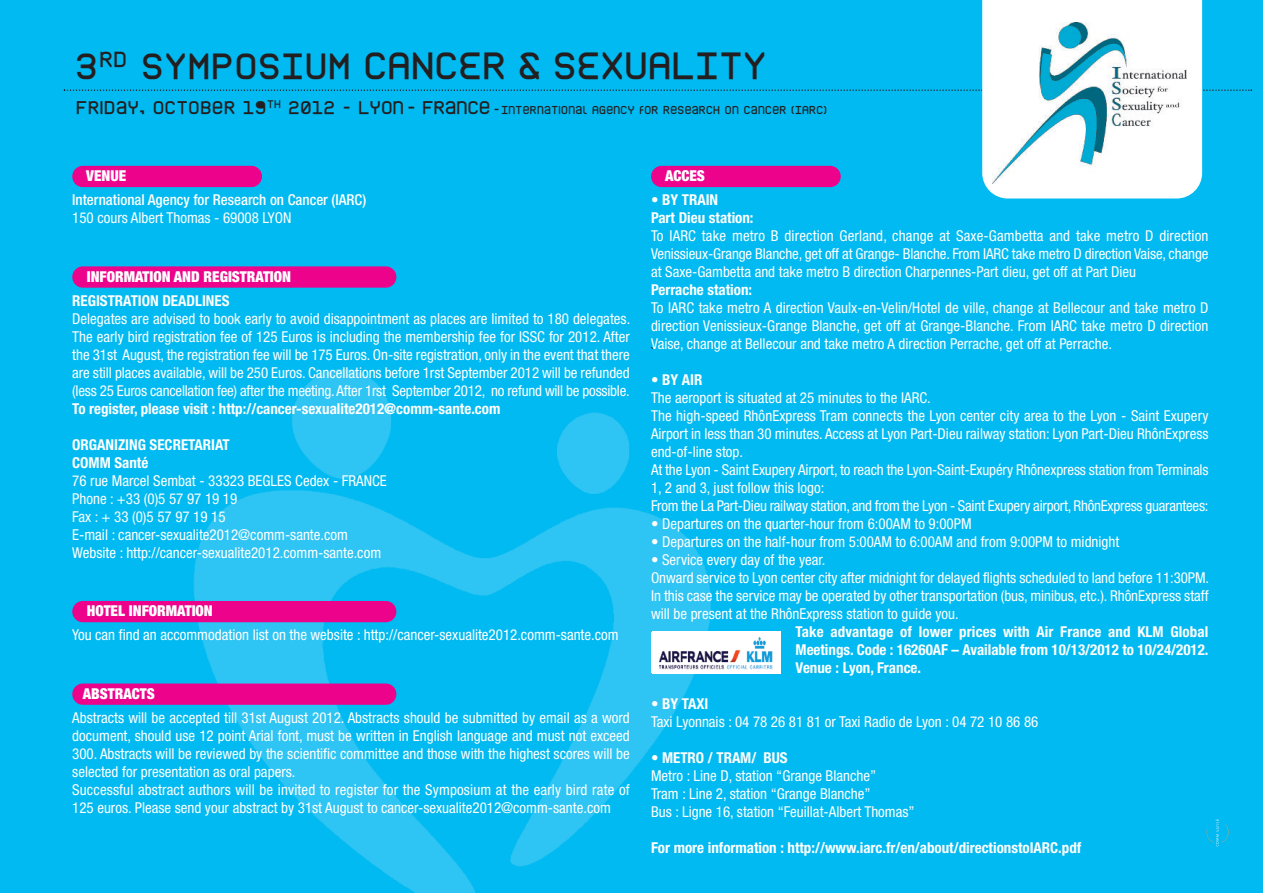
<style>
.page{position:relative;width:1263px;height:893px;background:#00baf1}
.page>*{position:absolute;margin:0;border:0;box-sizing:border-box;transform-origin:0 0}
.t1{font:37.5px "Close Call PM";letter-spacing:-.015em;color:#231f20}
.t2{font:condensed 15px/18px "Helvetica Neue";color:#fff}
.t3{font:700 condensed 15px/18px "Helvetica Neue";color:#fff}
.t4{font:900 condensed 15px "Helvetica Neue";color:#fff}
.t5{font:500 condensed 15px "Helvetica Neue";color:#fff}
.t6{font:300 condensed 15px "Helvetica Neue";color:#231f20}
.t7{font:11.4px "Close Call PM";color:#231f20}
.s1{font-size:36px}
.s2{font-size:18.15px}
.s3{font-size:12.9px}
</style>
<div class="page">
<img style="left:115px;top:275px;width:596px;height:618px">
<svg style="left:64px;top:0;width:1188px;height:198px"></svg>
<img style="left:992px;top:22px;width:194px;height:161px">
<div style="left:651px;top:166px;width:190px;height:21px;background:#ed028c;border-radius:11px"></div>
<div style="left:72px;top:266px;width:324px;height:22px;background:#ed028c;border-radius:11px"></div>
<div style="left:72px;top:166px;width:190px;height:21px;background:#ed028c;border-radius:11px"></div>
<div style="left:72px;top:601px;width:324px;height:21px;background:#ed028c;border-radius:11px"></div>
<div style="left:72px;top:683px;width:324px;height:22px;background:#ed028c;border-radius:11px"></div>
<div style="left:652px;top:631px;width:129px;height:43px;background:#fff"></div>
<img style="left:659px;top:636px;width:114px;height:34px">
<svg style="left:1206px;top:819px;width:22px;height:27px"></svg>
<h1 class="t1" style="left:77px;top:44px;width:694px"><span class="s1">3</span><sup>RD</sup> <span class="s1">SYMPOSIUM</span> CANCER &amp; SEXUALITY</h1>
<p class="t7" style="left:77px;top:103px;width:752px"><span class="s2">FRIDAY, OCTOBER 19</span><sup>TH</sup> <span class="s2">2012 - LYON - FRANCE</span> <span class="s3">-</span>INTERNATIONAL AGENCY FOR RESEARCH ON CANCER (IARC)</p>
<p class="t4" style="left:86px;top:170px;width:41px">VENUE</p>
<p class="t5" style="left:72px;top:194px;width:296px">International Agency for Research on Cancer (IARC)</p>
<p class="t2" style="left:72px;top:210px;width:221px">150 cours Albert Thomas - 69008 LYON</p>
<p class="t4" style="left:87px;top:271px;width:206px">INFORMATION AND REGISTRATION</p>
<p class="t3" style="left:72px;top:293px;width:159px">REGISTRATION DEADLINES</p>
<p class="t2" style="left:72px;top:311px;width:559px;text-align:justify">Delegates are advised to book early to avoid disappointment as places are limited to 180 delegates.<br>The early bird registration fee of 125 Euros is including the membership fee for ISSC for 2012. After the 31st August, the registration fee will be 175 Euros. On-site registration, only in the event that there are still places available, will be 250 Euros. Cancellations before 1rst September 2012 will be refunded (less 25 Euros cancellation fee) after the meeting. After 1rst September 2012, no refund will be possible.</p>
<p class="t3" style="left:72px;top:401px;width:430px">To register, please visit : http://cancer-sexualite2012@comm-sante.com</p>
<p class="t3" style="left:72px;top:437px;width:159px">ORGANIZING SECRETARIAT<br>COMM Santé</p>
<p class="t2" style="left:72px;top:473px;width:316px">76 rue Marcel Sembat - 33323 BEGLES Cedex - FRANCE Phone : +33 (0)5 57 97 19 19<br>Fax : + 33 (0)5 57 97 19 15<br>E-mail : cancer-sexualite2012@comm-sante.com Website : http://cancer-sexualite2012.comm-sante.com</p>
<p class="t4" style="left:87px;top:605px;width:127px">HOTEL INFORMATION</p>
<p class="t2" style="left:72px;top:627px;width:548px">You can find an accommodation list on the website : http://cancer-sexualite2012.comm-sante.com</p>
<p class="t4" style="left:83px;top:688px;width:73px">ABSTRACTS</p>
<p class="t2" style="left:72px;top:710px;width:559px">Abstracts will be accepted till 31st August 2012. Abstracts should be submitted by email as a word document, should use 12 point Arial font, must be written in English language and must not exceed 300. Abstracts will be reviewed by the scientific committee and those with the highest scores will be selected for presentation as oral papers.<br>Successful abstract authors will be invited to register for the Symposium at the early bird rate of 125 euros. Please send your abstract by 31st August to cancer-sexualite2012@comm-sante.com</p>
<p class="t4" style="left:665px;top:170px;width:41px">ACCES</p>
<p class="t3" style="left:651px;top:192px;width:104px">• BY TRAIN<br>Part Dieu station:</p>
<p class="t2" style="left:651px;top:228px;width:559px;text-align:justify">To IARC take metro B direction Gerland, change at Saxe-Gambetta and take metro D direction Venissieux-Grange Blanche, get off at Grange- Blanche. From IARC take metro D direction Vaise, change at Saxe-Gambetta and take metro B direction Charpennes-Part dieu, get off at Part Dieu</p>
<p class="t3" style="left:651px;top:282px;width:103px">Perrache station:</p>
<p class="t2" style="left:651px;top:300px;width:559px;text-align:justify">To IARC take metro A direction Vaulx-en-Velin/Hotel de ville, change at Bellecour and take metro D direction Venissieux-Grange Blanche, get off at Grange-Blanche. From IARC take metro D direction Vaise, change at Bellecour and take metro A direction Perrache, get off at Perrache.</p>
<p class="t6" style="left:651px;top:347px;width:4px">`</p>
<p class="t3" style="left:651px;top:372px;width:53px">• BY AIR</p>
<p class="t2" style="left:651px;top:390px;width:559px">The aeroport is situated at 25 minutes to the IARC.<br>The high-speed RhônExpress Tram connects the Lyon center city area to the Lyon - Saint Exupery Airport in less than 30 minutes. Access at Lyon Part-Dieu railway station: Lyon Part-Dieu RhônExpress end-of-line stop.<br>At the Lyon - Saint Exupery Airport, to reach the Lyon-Saint-Exupéry Rhônexpress station from Terminals 1, 2 and 3, just follow this logo:<br>From the La Part-Dieu railway station, and from the Lyon - Saint Exupery airport, RhônExpress guarantees:</p>
<p class="t2" style="left:651px;top:516px;width:322px">• Departures on the quarter-hour from 6:00AM to 9:00PM</p>
<p class="t2" style="left:651px;top:534px;width:470px">• Departures on the half-hour from 5:00AM to 6:00AM and from 9:00PM to midnight</p>
<p class="t2" style="left:651px;top:552px;width:559px">• Service every day of the year.<br>Onward service to Lyon center city after midnight for delayed flights scheduled to land before 11:30PM.<br>In this case the service may be operated by other transportation (bus, minibus, etc.). RhônExpress staff will be present at the RhônExpress station to guide you.</p>
<p class="t3" style="left:795px;top:624px;width:414px;text-align:justify">Take advantage of lower prices with Air France and KLM Global Meetings. Code : 16260AF – Available from 10/13/2012 to 10/24/2012.<br>Venue : Lyon, France.</p>
<p class="t3" style="left:651px;top:696px;width:59px">• BY TAXI</p>
<p class="t2" style="left:651px;top:714px;width:389px">Taxi Lyonnais : 04 78 26 81 81 or Taxi Radio de Lyon : 04 72 10 86 86</p>
<p class="t3" style="left:651px;top:750px;width:138px">• METRO / TRAM/ BUS</p>
<p class="t2" style="left:651px;top:768px;width:265px">Metro : Line D, station “Grange Blanche”<br>Tram : Line 2, station “Grange Blanche”<br>Bus : Ligne 16, station “Feuillat-Albert Thomas”</p>
<p class="t3" style="left:651px;top:840px;width:432px">For more information : http://www.iarc.fr/en/about/directionstoIARC.pdf</p>
</div>
